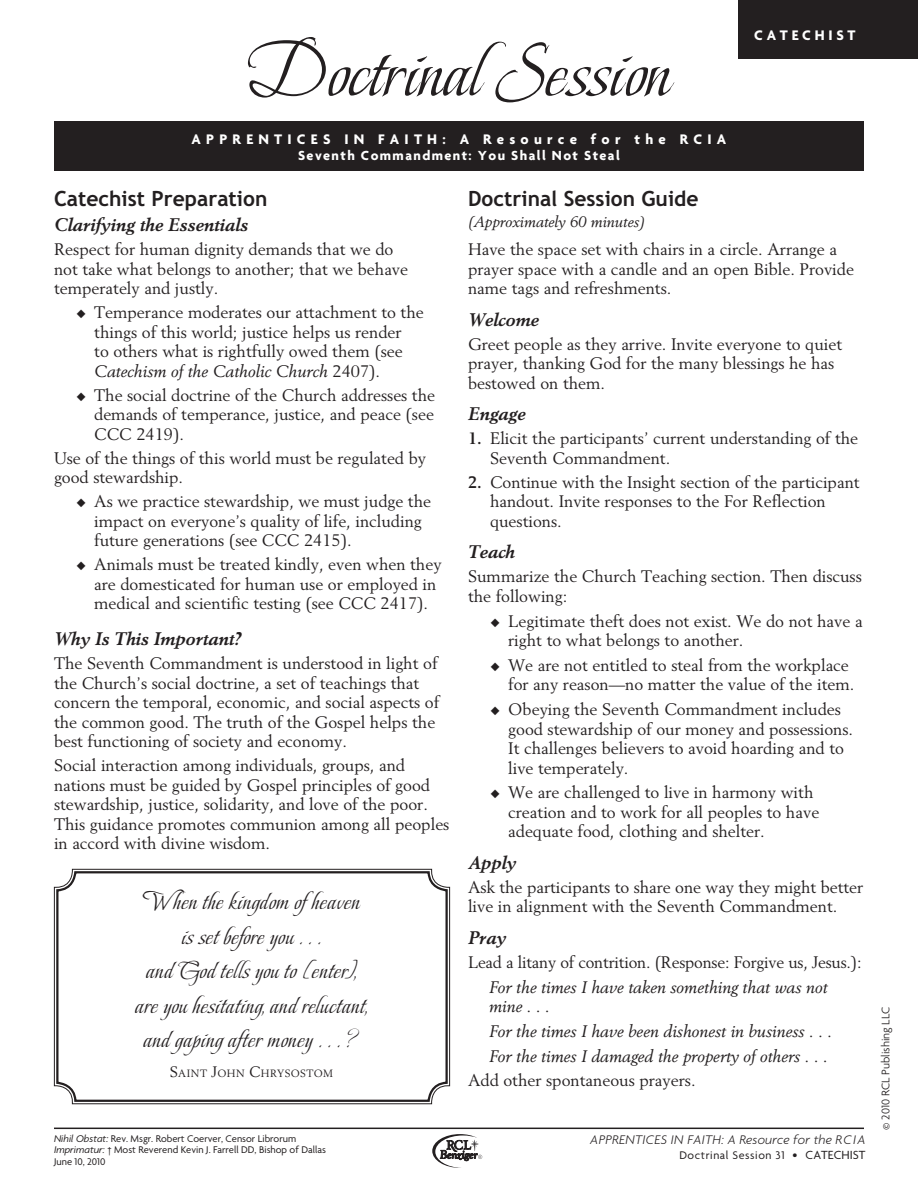
<style>
.page{position:relative;width:918px;height:1188px;background:#fff}
.page>*{position:absolute;margin:0;border:0;box-sizing:border-box;transform-origin:0 0}
.t1{font:78px "Beau Rivage One ROB";color:#231f20}
.quote_in_box{font:25.5px "Beau Rivage One ROB";letter-spacing:.02em;color:#231f20}
.RCIA_HeadA{font:700 21px "Trebuchet";color:#231f20}
.RCIA_headB{font:italic 700 18px "Berling LT Std";color:#231f20}
.RCIA_text{font:16.5px/19.5px "Berling LT Std";color:#231f20}
.RCIA_text-2{font:italic 16.5px/19.5px "Berling LT Std";color:#231f20}
.t2{font:700 15px "Agenda";letter-spacing:.35em;color:#fff}
.RCIA_HeadA-2{font:italic 15px "Berling LT Std";color:#231f20}
.t3{font:700 15px "Agenda";letter-spacing:.25em;color:#fff}
.t4{font:700 14.25px "Agenda";letter-spacing:.1em;color:#fff}
.t5{font:italic 300 13.5px "Agenda";letter-spacing:.025em;color:#231f20}
.t6{font:12px "Agenda";letter-spacing:.05em;color:#231f20}
.t7{font:300 12px "Agenda";color:#231f20}
.Bottom_rule{font:10.5px/11.2px "Agenda";color:#231f20}
.quote_in_box-2{font:10.5px "Berling LT Std";letter-spacing:.035em;color:#231f20}
.s1{font-weight:700}
.s2{font-style:italic}
.s3{font-size:15px}
.s4{font-size:13.5px}
.s5{font-size:12.75px}
</style>
<div class="page">
<div style="left:738px;top:0;width:180px;height:58px;background:#231f20"></div>
<div style="left:54px;top:122px;width:810px;height:49px;background:#231f20"></div>
<svg style="left:54px;top:869px;width:396px;height:236px"></svg>
<div style="left:56px;top:871px;width:392px;height:231px;border:2px solid #231f20;border-radius:18px"></div>
<svg style="left:432px;top:1134px;width:50px;height:34px"></svg>
<hr style="left:54px;top:1128px;width:810px;height:1px;background:#231f20">
<p class="t1" style="left:248px;top:23px;width:424px">Doctrinal Session</p>
<p class="t3" style="left:754px;top:26px;width:103px">CATECHIST</p>
<p class="t2" style="left:192px;top:130px;width:536px">APPRENTICES IN FAITH: A Resource for the RCIA</p>
<p class="t4" style="left:298px;top:147px;width:323px">Seventh Commandment: You Shall Not Steal</p>
<p class="RCIA_HeadA" style="left:468px;top:186px;width:232px">Doctrinal Session Guide</p>
<p class="RCIA_HeadA-2" style="left:468px;top:213px;width:179px">(Approximately 60 minutes)</p>
<p class="RCIA_text" style="left:468px;top:240px;width:387px">Have the space set with chairs in a circle. Arrange a prayer space with a candle and an open Bible. Provide name tags and refreshments.</p>
<p class="RCIA_headB" style="left:468px;top:309px;width:72px">Welcome</p>
<p class="RCIA_text" style="left:468px;top:334px;width:376px">Greet people as they arrive. Invite everyone to quiet prayer, thanking God for the many blessings he has bestowed on them.</p>
<p class="RCIA_headB" style="left:468px;top:403px;width:59px">Engage</p>
<p class="RCIA_text" style="left:490px;top:429px;width:370px;text-indent:-22px"><span class="s1">1.</span> Elicit the participants’ current understanding of the<br>Seventh Commandment.</p>
<p class="RCIA_text" style="left:490px;top:472px;width:371px;text-indent:-22px"><span class="s1">2.</span> Continue with the Insight section of the participant handout. Invite responses to the For Reflection questions.</p>
<p class="RCIA_headB" style="left:468px;top:541px;width:48px">Teach</p>
<p class="RCIA_text" style="left:468px;top:567px;width:395px">Summarize the Church Teaching section. Then discuss the following:</p>
<p class="RCIA_text" style="left:508px;top:611px;width:356px;text-indent:-18px">◆ Legitimate theft does not exist. We do not have a right to what belongs to another.</p>
<p class="RCIA_text" style="left:508px;top:655px;width:348px;text-indent:-18px">◆ We are not entitled to steal from the workplace for any reason—no matter the value of the item.</p>
<p class="RCIA_text" style="left:508px;top:699px;width:346px;text-indent:-18px">◆ Obeying the Seventh Commandment includes good stewardship of our money and possessions.<br>It challenges believers to avoid hoarding and to live temperately.</p>
<p class="RCIA_text" style="left:508px;top:783px;width:313px;text-indent:-18px">◆ We are challenged to live in harmony with creation and to work for all peoples to have adequate food, clothing and shelter.</p>
<p class="RCIA_headB" style="left:468px;top:852px;width:50px">Apply</p>
<p class="RCIA_text" style="left:468px;top:877px;width:397px">Ask the participants to share one way they might better live in alignment with the Seventh Commandment.</p>
<p class="RCIA_headB" style="left:468px;top:927px;width:40px">Pray</p>
<p class="RCIA_text" style="left:468px;top:952px;width:395px">Lead a litany of contrition. (Response: Forgive us, Jesus.):</p>
<p class="RCIA_text-2" style="left:489px;top:977px;width:340px">For the times I have taken something that was not mine . . .</p>
<p class="RCIA_text-2" style="left:489px;top:1021px;width:345px">For the times I have been dishonest in business . . .</p>
<p class="RCIA_text-2" style="left:489px;top:1046px;width:340px">For the times I damaged the property of others . . .</p>
<p class="RCIA_text" style="left:468px;top:1070px;width:229px">Add other spontaneous prayers.</p>
<p class="RCIA_HeadA" style="left:54px;top:186px;width:215px">Catechist Preparation</p>
<p class="RCIA_headB" style="left:54px;top:214px;width:196px">Clarifying the Essentials</p>
<p class="RCIA_text" style="left:54px;top:240px;width:356px">Respect for human dignity demands that we do not take what belongs to another; that we behave temperately and justly.</p>
<p class="RCIA_text" style="left:94px;top:303px;width:331px;text-indent:-18px">◆ Temperance moderates our attachment to the things of this world; justice helps us render<br>to others what is rightfully owed them (see <span class="s2">Catechism of the Catholic Church</span> 2407).</p>
<p class="RCIA_text" style="left:94px;top:385px;width:342px;text-align:justify;text-indent:-18px">◆ The social doctrine of the Church addresses the demands of temperance, justice, and peace (see CCC 2419).</p>
<p class="RCIA_text" style="left:54px;top:448px;width:374px">Use of the things of this world must be regulated by good stewardship.</p>
<p class="RCIA_text" style="left:94px;top:492px;width:338px;text-indent:-18px">◆ As we practice stewardship, we must judge the impact on everyone’s quality of life, including future generations (see CCC 2415).</p>
<p class="RCIA_text" style="left:94px;top:555px;width:349px;text-indent:-18px">◆ Animals must be treated kindly, even when they are domesticated for human use or employed in medical and scientific testing (see CCC 2417).</p>
<p class="RCIA_headB" style="left:54px;top:628px;width:189px">Why Is This Important?</p>
<p class="RCIA_text" style="left:54px;top:654px;width:387px">The Seventh Commandment is understood in light of the Church’s social doctrine, a set of teachings that concern the temporal, economic, and social aspects of the common good. The truth of the Gospel helps the best functioning of society and economy.</p>
<p class="RCIA_text" style="left:54px;top:756px;width:397px">Social interaction among individuals, groups, and nations must be guided by Gospel principles of good stewardship, justice, solidarity, and love of the poor.<br>This guidance promotes communion among all peoples in accord with divine wisdom.</p>
<p class="quote_in_box" style="left:143px;top:886px;width:218px">When the kingdom ofheaven</p>
<p class="quote_in_box" style="left:182px;top:920px;width:141px">is set before you . . .</p>
<p class="quote_in_box" style="left:146px;top:955px;width:213px">and God tells you to [enter],</p>
<p class="quote_in_box" style="left:135px;top:989px;width:234px">are you hesitating, and reluctant,</p>
<p class="quote_in_box" style="left:143px;top:1024px;width:218px">and gaping after money . . . ?</p>
<p class="quote_in_box-2" style="left:170px;top:1067px;width:165px"><span class="s3">S</span>AINT <span class="s3">J</span>OHN <span class="s3">C</span>HRYSOSTOM</p>
<p class="Bottom_rule" style="left:54px;top:1133px;width:273px"><span class="s2">Nihil Obstat:</span> Rev. Msgr. Robert Coerver, Censor Librorum<br><span class="s2">Imprimatur:</span> † Most Reverend Kevin J. Farrell DD, Bishop of Dallas<br>June 10, 2010</p>
<p class="t5" style="left:590px;top:1132px;width:277px">APPRENTICES IN FAITH: A Resource for the RCIA</p>
<p class="t6" style="left:679px;top:1148px;width:188px">Doctrinal Session 31 <span class="s4">•</span> <span class="s5">CATECHIST</span></p>
<p class="t7" style="left:878px;top:1130px;width:125px;rotate:-90deg">© 2010 RCL Publishing LLC</p>
</div>
